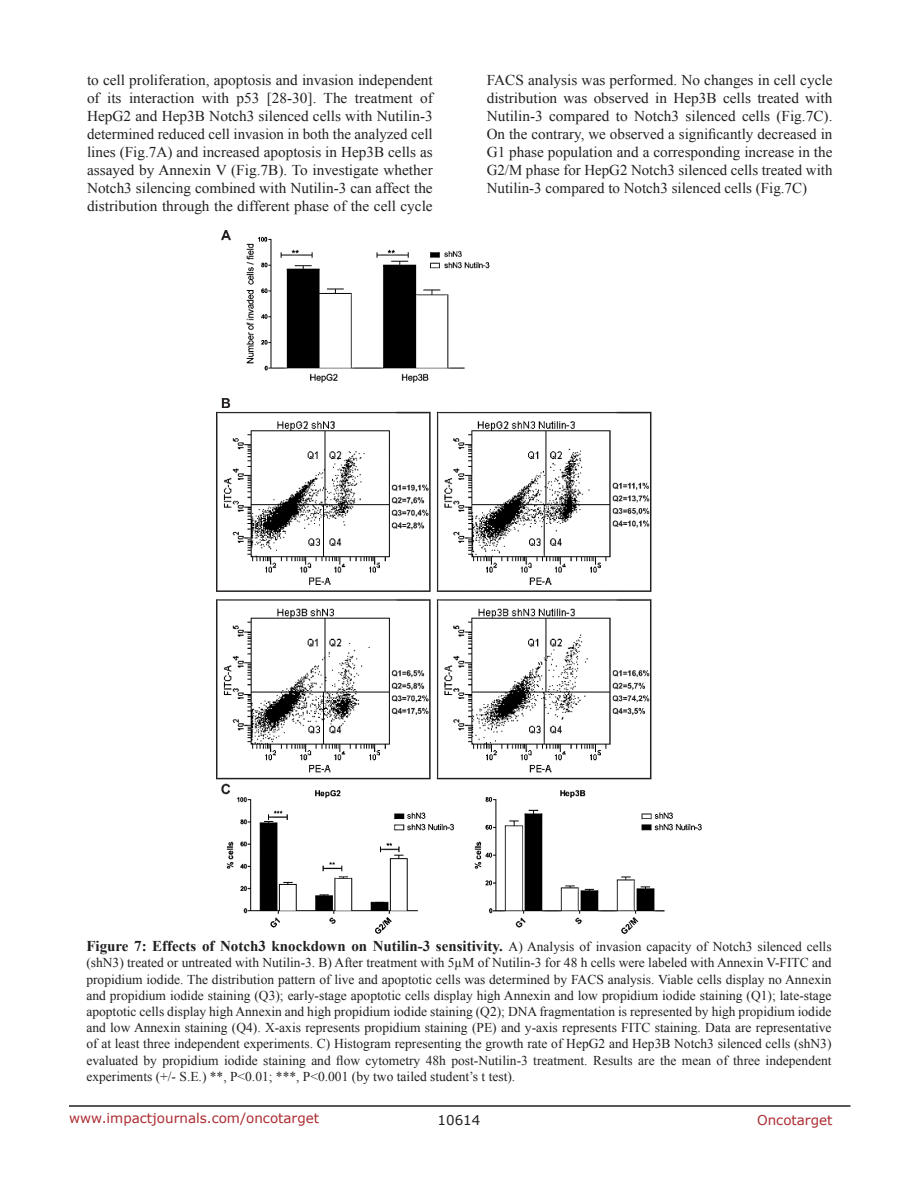
<style>
.page{position:relative;width:918px;height:1188px;background:#fff}
.page>*{position:absolute;margin:0;border:0;box-sizing:border-box;transform-origin:0 0}
.BodyText{font:15px/18px "Times New Roman";color:#221f22;text-align:justify}
.FigureText{font:700 15px "Times New Roman";color:#221f22}
.FigureText-2{font:13.5px/16.2px "Times New Roman";color:#221f22;text-align:justify}
.t1{font:13.5px "Verdana";color:#ac2b31}
.t2{font:13.5px "Verdana";color:#221f22}
.s1{font-weight:400;font-size:13.5px}
</style>
<div class="page">
<hr style="left:69px;top:1105px;width:781px;height:2px;background:#231f20">
<img style="left:216px;top:230px;width:486px;height:703px">
<p class="BodyText" style="left:87px;top:71px;width:347px">to cell proliferation, apoptosis and invasion independent of its interaction with p53 [28-30]. The treatment of HepG2 and Hep3B Notch3 silenced cells with Nutilin-3 determined reduced cell invasion in both the analyzed cell lines (Fig.7A) and increased apoptosis in Hep3B cells as assayed by Annexin V (Fig.7B). To investigate whether Notch3 silencing combined with Nutilin-3 can affect the distribution through the different phase of the cell cycle</p>
<p class="BodyText" style="left:487px;top:71px;width:347px">FACS analysis was performed. No changes in cell cycle distribution was observed in Hep3B cells treated with Nutilin-3 compared to Notch3 silenced cells (Fig.7C).<br>On the contrary, we observed a significantly decreased in G1 phase population and a corresponding increase in the G2/M phase for HepG2 Notch3 silenced cells treated with Nutilin-3 compared to Notch3 silenced cells (Fig.7C)</p>
<p class="FigureText" style="left:86px;top:936px;width:747px">Figure 7: Effects of Notch3 knockdown on Nutilin-3 sensitivity. <span class="s1">A) Analysis of invasion capacity of Notch3 silenced cells</span></p>
<p class="FigureText-2" style="left:86px;top:955px;width:747px">(shN3) treated or untreated with Nutilin-3. B) After treatment with 5µM of Nutilin-3 for 48 h cells were labeled with Annexin V-FITC and propidium iodide. The distribution pattern of live and apoptotic cells was determined by FACS analysis. Viable cells display no Annexin and propidium iodide staining (Q3); early-stage apoptotic cells display high Annexin and low propidium iodide staining (Q1); late-stage apoptotic cells display high Annexin and high propidium iodide staining (Q2); DNA fragmentation is represented by high propidium iodide and low Annexin staining (Q4). X-axis represents propidium staining (PE) and y-axis represents FITC staining. Data are representative of at least three independent experiments. C) Histogram representing the growth rate of HepG2 and Hep3B Notch3 silenced cells (shN3) evaluated by propidium iodide staining and flow cytometry 48h post-Nutilin-3 treatment. Results are the mean of three independent experiments (+/- S.E.) **, P&lt;0.01; ***, P&lt;0.001 (by two tailed student’s t test).</p>
<p class="t1" style="left:69px;top:1109px;width:252px">www.impactjournals.com/oncotarget</p>
<p class="t2" style="left:438px;top:1111px;width:44px">10614</p>
<p class="t1" style="left:757px;top:1111px;width:77px">Oncotarget</p>
</div>
